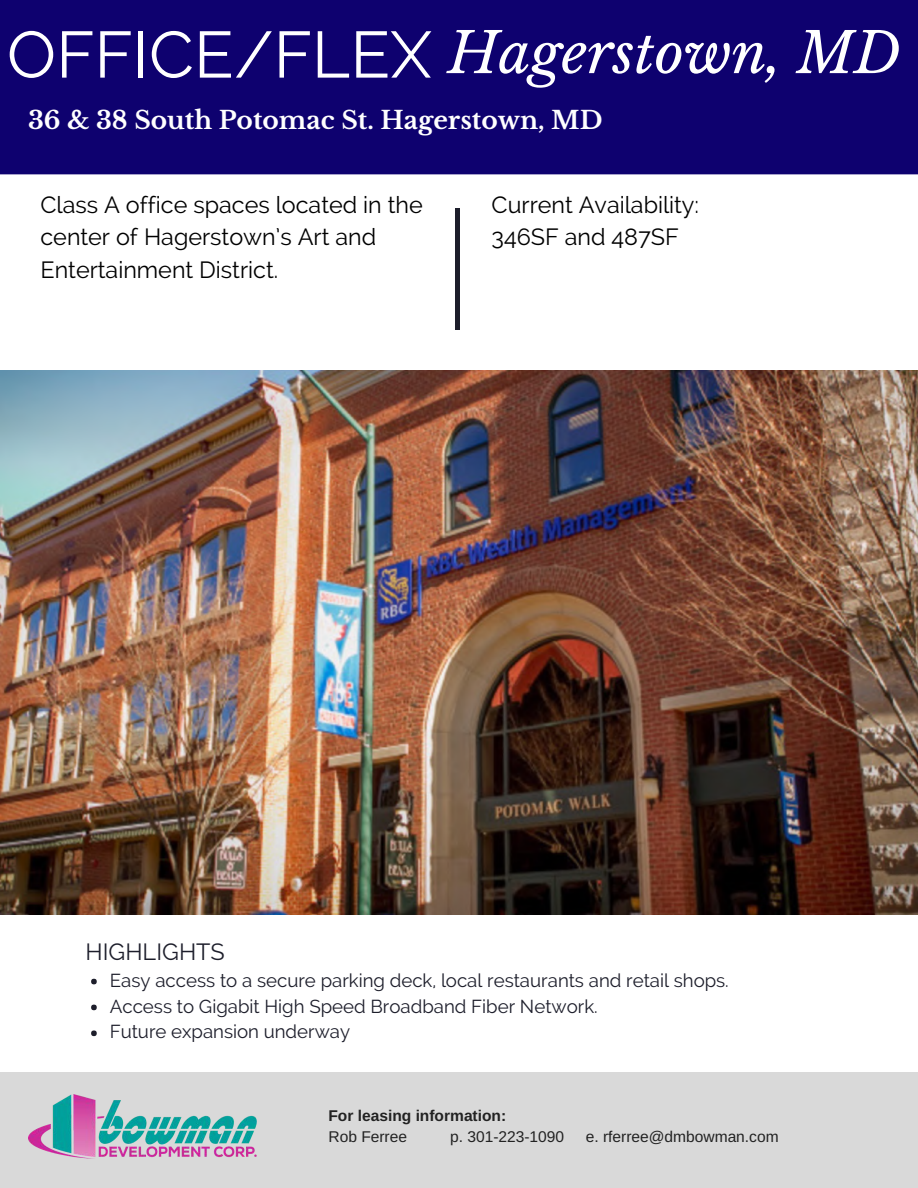
<style>
.page{position:relative;width:918px;height:1188px;background:#fff}
.page>*{position:absolute;margin:0;border:0;box-sizing:border-box;transform-origin:0 0}
.t1{font:italic 55.95px "Libre Baskerville";color:#fff}
.t2{font:700 24.9px "Libre Baskerville";color:#fff}
.t3{font:23.4px/32.7px "Raleway";color:#000}
.t4{font:23.4px "Raleway";color:#1d1e2b}
.t5{font:18.75px/25.8px "Raleway";color:#1d1e2b}
.t6{font:15.6px "Arimo";color:#222}
.t7{font:700 15.6px "Arimo";color:#222}
.s1{font-family:"Raleway";font-style:normal;font-size:65.4px}
</style>
<div class="page">
<div style="left:0;top:0;width:918px;height:174px;background:#0e016f"></div>
<div style="left:0;top:1072px;width:918px;height:116px;background:#d9d9d9"></div>
<img style="left:28px;top:1095px;width:228px;height:64px">
<hr style="left:456px;top:208px;width:4px;height:122px;background:#1d1e2b">
<svg style="left:91px;top:979px;width:6px;height:5px"></svg>
<svg style="left:91px;top:1005px;width:6px;height:5px"></svg>
<svg style="left:91px;top:1030px;width:6px;height:6px"></svg>
<img style="left:0;top:370px;width:918px;height:545px">
<h1 class="t1" style="left:7px;top:19px;width:896px"><span class="s1">OFFICE/FLEX</span> Hagerstown, MD</h1>
<h2 class="t2" style="left:28px;top:105px;width:576px">36 &amp; 38 South Potomac St. Hagerstown, MD</h2>
<p class="t3" style="left:40px;top:188px;width:384px">Class A office spaces located in the center of Hagerstown’s Art and<br>Entertainment District.</p>
<p class="t3" style="left:492px;top:188px;width:209px">Current Availability:<br>346SF and 487SF</p>
<p class="t4" style="left:86px;top:938px;width:141px">HIGHLIGHTS</p>
<p class="t5" style="left:110px;top:967px;width:621px">Easy access to a secure parking deck, local restaurants and retail shops.<br>Access to Gigabit High Speed Broadband Fiber Network.<br>Future expansion underway</p>
<p class="t7" style="left:328px;top:1106px;width:179px">For leasing information:</p>
<p class="t6" style="left:328px;top:1128px;width:80px">Rob Ferree</p>
<p class="t6" style="left:450px;top:1128px;width:116px">p. 301-223-1090</p>
<p class="t6" style="left:586px;top:1128px;width:194px">e. rferree@dmbowman.com</p>
</div>
